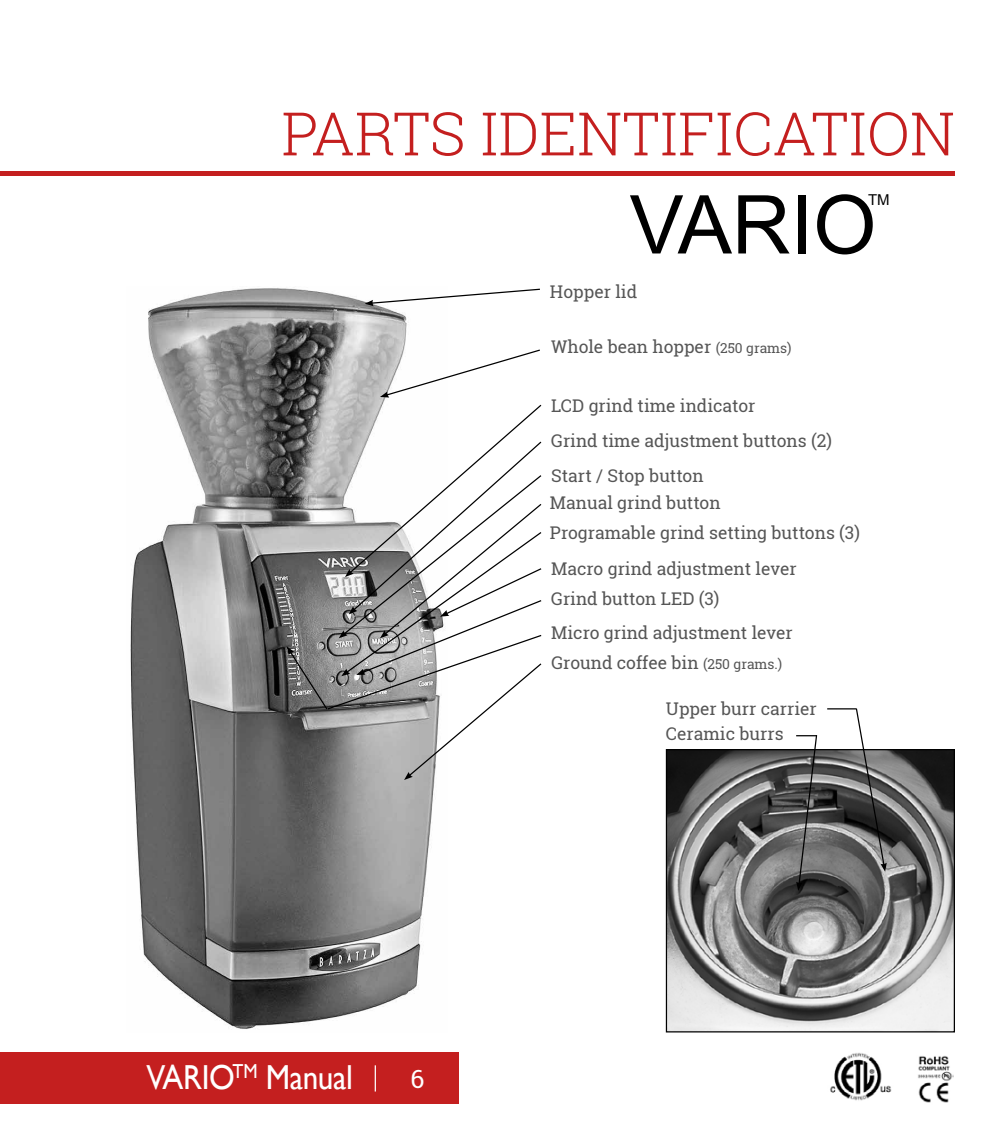
<style>
.page{position:relative;width:1000px;height:1125px;background:#fff}
.page>*{position:absolute;margin:0;border:0;box-sizing:border-box;transform-origin:0 0}
.t1{font:81.25px "Arial";color:#000}
.t2{font:300 60px "Roboto Slab";color:#c41f1f}
.t3{font:34.75px "Gill Sans";letter-spacing:-.01em;color:#fff;scale:.9 1}
.t4{font:25px "Roboto Slab";color:#fff}
.t5{font:17.5px/30.1px "Roboto Slab";color:#565656}
.t6{font:15px "Arial";color:#000}
.s1{font-size:13.75px}
</style>
<div class="page">
<div style="left:0;top:1053px;width:459px;height:51px;background:#c41f1f"></div>
<svg style="left:375px;top:1065px;width:1px;height:27px"></svg>
<hr style="left:1px;top:172px;width:954px;height:4px;background:#c41f1f">
<img style="left:830px;top:1053px;width:62px;height:48px">
<img style="left:918px;top:1056px;width:35px;height:47px">
<img style="left:130px;top:288px;width:305px;height:741px">
<img style="left:668px;top:751px;width:285px;height:279px">
<div style="left:666px;top:749px;width:289px;height:283px;border:1px solid #000"></div>
<svg style="left:365px;top:288px;width:175px;height:18px"></svg>
<hr style="left:827px;top:708px;width:30px;height:1px;background:#000">
<svg style="left:855px;top:708px;width:32px;height:164px"></svg>
<svg style="left:796px;top:735px;width:22px;height:156px;background:#696969"></svg>
<svg style="left:287px;top:349px;width:255px;height:431px"></svg>
<h2 class="t2" style="left:282px;top:92px;width:675px">PARTS IDENTIFICATION</h2>
<h1 class="t1" style="left:630px;top:169px;width:248px">VARIO</h1>
<p class="t6" style="left:868px;top:190px;width:23px">TM</p>
<p class="t5" style="left:550px;top:276px;width:89px">Hopper lid</p>
<p class="t5" style="left:551px;top:332px;width:242px">Whole bean hopper <span class="s1">(250 grams)</span></p>
<p class="t5" style="left:551px;top:390px;width:206px">LCD grind time indicator</p>
<p class="t5" style="left:551px;top:425px;width:282px">Grind time adjustment buttons (2)</p>
<p class="t5" style="left:551px;top:460px;width:154px">Start / Stop button</p>
<p class="t5" style="left:550px;top:488px;width:311px">Manual grind button<br>Programable grind setting buttons (3)</p>
<p class="t5" style="left:551px;top:553px;width:247px">Macro grind adjustment lever</p>
<p class="t5" style="left:551px;top:583px;width:170px">Grind button LED (3)</p>
<p class="t5" style="left:551px;top:618px;width:243px">Micro grind adjustment lever</p>
<p class="t5" style="left:551px;top:648px;width:232px">Ground coffee bin <span class="s1">(250 grams.)</span></p>
<p class="t5" style="left:666px;top:693px;width:152px">Upper burr carrier</p>
<h3 class="t3" style="left:147px;top:1057px;width:231px">VARIO<sup>TM</sup> Manual</h3>
<h3 class="t4" style="left:410px;top:1061px;width:15px">6</h3>
<p class="t5" style="left:666px;top:718px;width:119px">Ceramic burrs</p>
</div>
